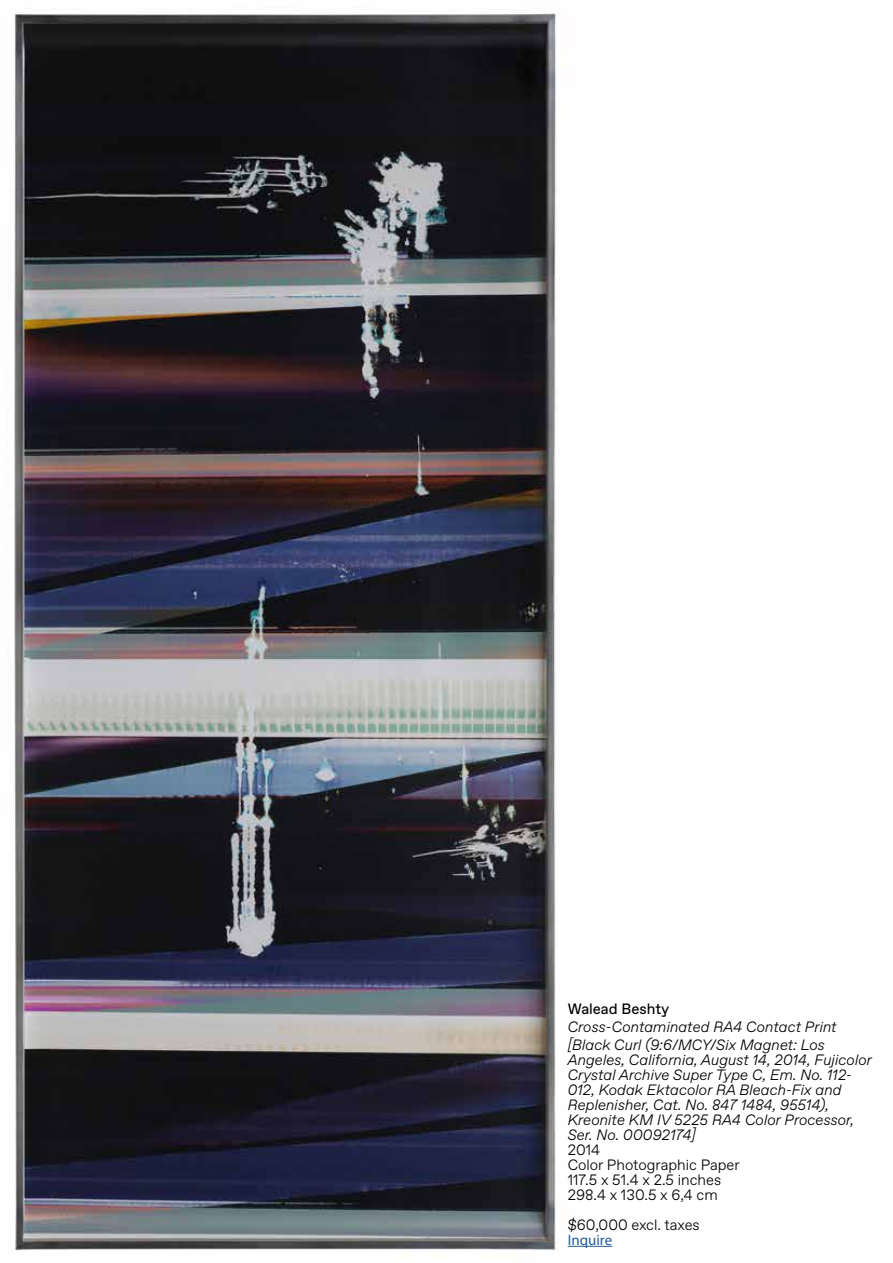
<style>
.page{position:relative;width:893px;height:1263px;background:#fff}
.page>*{position:absolute;margin:0;border:0;box-sizing:border-box;transform-origin:0 0}
.t1{font:italic 300 15px/15px "Favorit";color:#000}
.t2{font:300 15px/15px "Favorit";color:#000}
.t3{font:15px "Favorit";color:#000}
.t4{font:15px "Myriad Pro";color:#275b9b}
</style>
<div class="page">
<img style="left:14px;top:11px;width:564px;height:1240px">
<hr style="left:568px;top:1246px;width:44px;height:1px;background:#275b9b">
<p class="t3" style="left:568px;top:998px;width:103px">Walead Beshty</p>
<p class="t1" style="left:568px;top:1017px;width:271px;line-height:18px">Cross-Contaminated RA4 Contact Print [Black Curl (9:6/MCY/Six Magnet: Los</p>
<p class="t1" style="left:568px;top:1051px;width:306px">Angeles, California, August 14, 2014, Fujicolor Crystal Archive Super Type C, Em. No. 112- 012, Kodak Ektacolor RA Bleach-Fix and Replenisher, Cat. No. 847 1484, 95514), Kreonite KM IV 5225 RA4 Color Processor, Ser. No. 00092174]</p>
<p class="t2" style="left:568px;top:1141px;width:174px">2014<br>Color Photographic Paper<br>117.5 x 51.4 x 2.5 inches<br>298.4 x 130.5 x 6,4 cm</p>
<p class="t2" style="left:568px;top:1216px;width:134px">$60,000 excl. taxes</p>
<p class="t4" style="left:568px;top:1230px;width:46px">Inquire</p>
</div>
